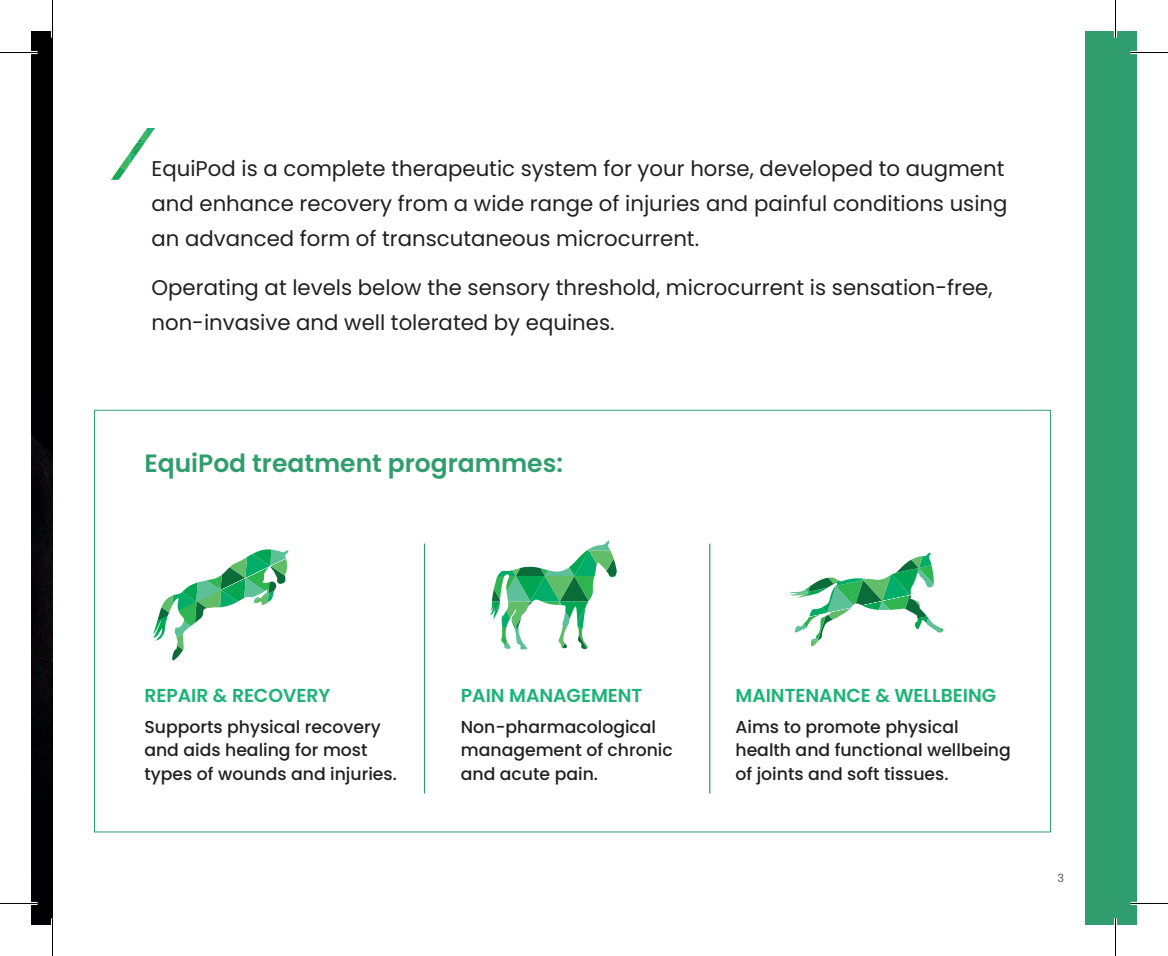
<style>
.page{position:relative;width:1168px;height:956px;background:#fff}
.page>*{position:absolute;margin:0;border:0;box-sizing:border-box;transform-origin:0 0}
.Body_large{font:600 25px "Poppins";color:#309d6f}
.intro_1_-_black{font:21.25px/35px "Poppins";color:#231f20}
.recovery_pain_wellbe{font:600 18.75px "Poppins";color:#1db376}
.t1{font:500 17.25px/23.5px "Poppins";color:#231f20}
.t2{font:11.25px "Poppins Latin";color:#57585a}
</style>
<div class="page">
<svg style="left:153px;top:549px;width:136px;height:111px"></svg>
<svg style="left:490px;top:540px;width:119px;height:109px"></svg>
<svg style="left:788px;top:552px;width:156px;height:94px"></svg>
<img style="left:31px;top:31px;width:21px;height:893px">
<svg style="left:111px;top:128px;width:44px;height:52px"></svg>
<hr style="left:424px;top:543px;width:1px;height:250px;background:#309d6f">
<hr style="left:709px;top:543px;width:1px;height:250px;background:#309d6f">
<div style="left:1085px;top:31px;width:52px;height:893px;background:#309d6f"></div>
<hr style="left:0;top:51px;width:38px;height:3px;background:#fff">
<hr style="left:1130px;top:51px;width:38px;height:3px;background:#fff">
<hr style="left:0;top:901px;width:38px;height:3px;background:#fff">
<hr style="left:1130px;top:901px;width:38px;height:3px;background:#fff">
<hr style="left:51px;top:0;width:3px;height:37px;background:#fff">
<hr style="left:51px;top:918px;width:3px;height:37px;background:#fff">
<hr style="left:1114px;top:0;width:3px;height:37px;background:#fff">
<hr style="left:1114px;top:918px;width:3px;height:37px;background:#fff">
<hr style="left:0;top:52px;width:38px;height:1px;background:#000">
<hr style="left:1130px;top:52px;width:38px;height:1px;background:#000">
<hr style="left:0;top:902px;width:38px;height:1px;background:#000">
<hr style="left:1130px;top:902px;width:38px;height:1px;background:#000">
<hr style="left:52px;top:0;width:1px;height:37px;background:#000">
<hr style="left:52px;top:918px;width:1px;height:37px;background:#000">
<hr style="left:1115px;top:0;width:1px;height:37px;background:#000">
<hr style="left:1115px;top:918px;width:1px;height:37px;background:#000">
<p class="intro_1_-_black" style="left:152px;top:151px;width:858px">EquiPod is a complete therapeutic system for your horse, developed to augment and enhance recovery from a wide range of injuries and painful conditions using an advanced form of transcutaneous microcurrent.</p>
<p class="intro_1_-_black" style="left:152px;top:270px;width:843px">Operating at levels below the sensory threshold, microcurrent is sensation-free, non-invasive and well tolerated by equines.</p>
<p class="Body_large" style="left:144px;top:449px;width:420px">EquiPod treatment programmes:</p>
<p class="recovery_pain_wellbe" style="left:144px;top:684px;width:187px">REPAIR &amp; RECOVERY</p>
<p class="t1" style="left:144px;top:715px;width:254px">Supports physical recovery and aids healing for most types of wounds and injuries.</p>
<p class="recovery_pain_wellbe" style="left:461px;top:684px;width:183px">PAIN MANAGEMENT</p>
<p class="t1" style="left:461px;top:715px;width:197px">Non-pharmacological</p>
<p class="t1" style="left:461px;top:738px;width:214px">management of chronic and acute pain.</p>
<p class="recovery_pain_wellbe" style="left:735px;top:684px;width:262px">MAINTENANCE &amp; WELLBEING</p>
<p class="t1" style="left:735px;top:715px;width:225px">Aims to promote physical</p>
<p class="t1" style="left:735px;top:738px;width:277px">health and functional wellbeing</p>
<p class="t1" style="left:735px;top:762px;width:215px">of joints and soft tissues.</p>
<p class="t2" style="left:1057px;top:870px;width:8px">3</p>
</div>
